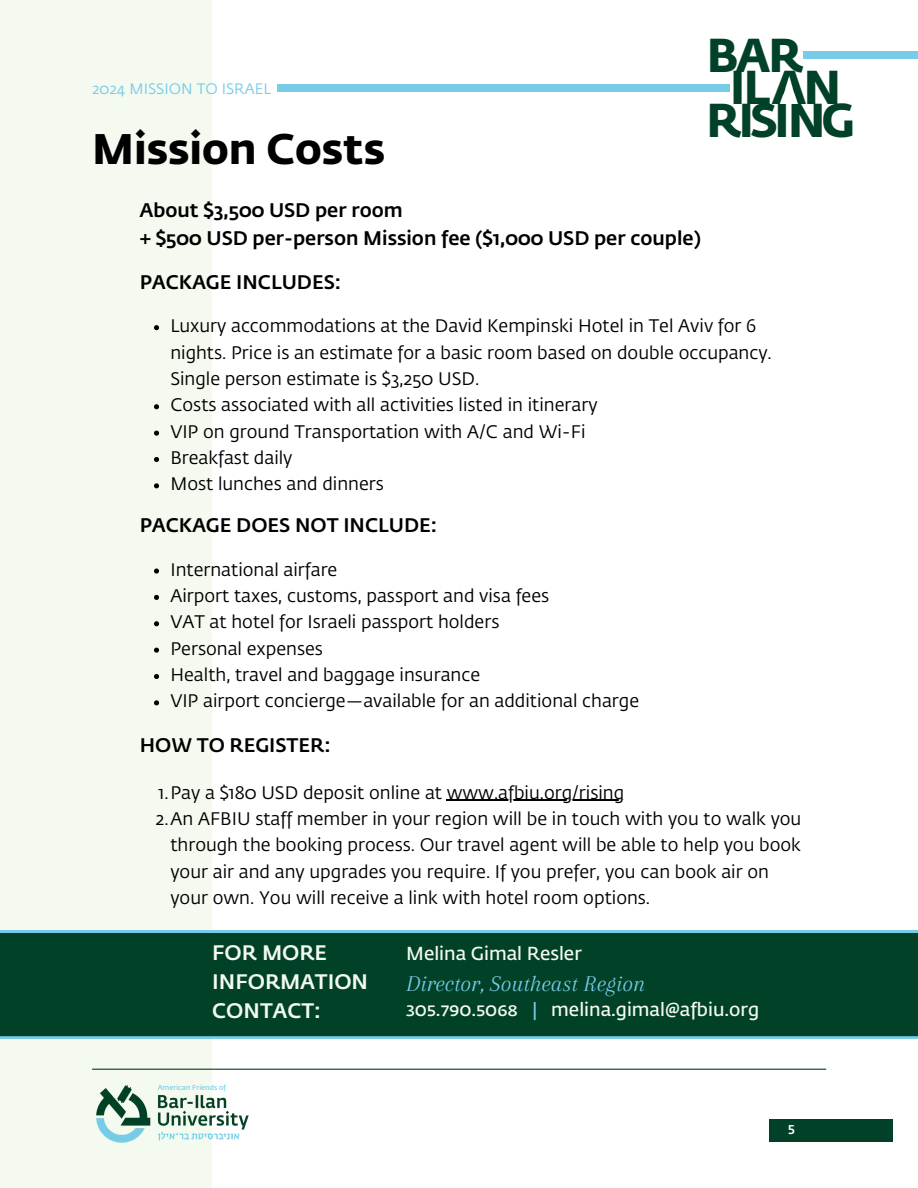
<style>
.page{position:relative;width:918px;height:1188px;background:#fff}
.page>*{position:absolute;margin:0;border:0;box-sizing:border-box;transform-origin:0 0}
.t1{font:700 47.1px "Fedra Sans Barilan";letter-spacing:-.045em;color:#004127}
.t2{font:700 42.3px "Fedra Sans Barilan";color:#000}
.t3{font:italic 23.4px "Arapey";color:#78cce7}
.t4{font:500 20.85px/28.7px "Fedra Sans Barilan";color:#f4faf0}
.t5{font:500 19.5px/28.3px "Fedra Sans Barilan";color:#000}
.t6{font:18.6px "Fedra Sans Bar ilan Demi";color:#f4faf0}
.t7{font:18px/26.4px "Fedra Sans Barilan";color:#000}
.t8{font:15px "Fedra Sans Barilan";color:#78cce7}
.t9{font:500 12.75px "Fedra Sans Barilan";color:#fff}
.t10{font:7.2px "Fedra Sans Bar ilan Demi";color:#78cce7}
.s1{color:#78cce7}
</style>
<div class="page">
<div style="left:0;top:0;width:212px;height:1188px;background:#f4faf0"></div>
<div style="left:803px;top:51px;width:115px;height:7px;background:#78cce7"></div>
<div style="left:277px;top:84px;width:453px;height:8px;background:#78cce7"></div>
<div style="left:769px;top:1120px;width:124px;height:22px;background:#004127"></div>
<hr style="left:92px;top:1069px;width:734px;height:1px;background:#004127">
<img style="left:96px;top:1085px;width:152px;height:57px">
<svg style="left:154px;top:325px;width:5px;height:5px"></svg>
<svg style="left:154px;top:404px;width:5px;height:5px"></svg>
<svg style="left:154px;top:431px;width:5px;height:5px"></svg>
<svg style="left:154px;top:457px;width:5px;height:5px"></svg>
<svg style="left:154px;top:483px;width:5px;height:5px"></svg>
<svg style="left:154px;top:569px;width:5px;height:5px"></svg>
<svg style="left:154px;top:595px;width:5px;height:5px"></svg>
<svg style="left:154px;top:621px;width:5px;height:5px"></svg>
<svg style="left:154px;top:648px;width:5px;height:5px"></svg>
<svg style="left:154px;top:674px;width:5px;height:5px"></svg>
<svg style="left:154px;top:700px;width:5px;height:5px"></svg>
<hr style="left:447px;top:800px;width:177px;height:1px;background:#000">
<div style="left:0;top:931px;width:918px;height:107px;background:#004127"></div>
<h2 class="t8" style="left:92px;top:82px;width:180px">2024 MISSION TO ISRAEL</h2>
<h1 class="t2" style="left:92px;top:131px;width:294px">Mission Costs</h1>
<p class="t1" style="left:706px;top:35px;width:99px">BAR</p>
<p class="t1" style="left:738px;top:101px;width:17px">I</p>
<p class="t1" style="left:730px;top:67px;width:113px">ILAN</p>
<p class="t1" style="left:706px;top:100px;width:150px">R SING</p>
<p class="t5" style="left:140px;top:197px;width:563px">About $3,500 USD per room<br>+ $500 USD per-person Mission fee ($1,000 USD per couple)</p>
<p class="t5" style="left:140px;top:269px;width:203px">PACKAGE INCLUDES:</p>
<p class="t7" style="left:170px;top:314px;width:603px">Luxury accommodations at the David Kempinski Hotel in Tel Aviv for 6 nights. Price is an estimate for a basic room based on double occupancy.<br>Single person estimate is $3,250 USD.<br>Costs associated with all activities listed in itinerary<br>VIP on ground Transportation with A/C and Wi-Fi<br>Breakfast daily<br>Most lunches and dinners</p>
<p class="t5" style="left:140px;top:512px;width:299px">PACKAGE DOES NOT INCLUDE:</p>
<p class="t7" style="left:170px;top:557px;width:470px">International airfare<br>Airport taxes, customs, passport and visa fees<br>VAT at hotel for Israeli passport holders<br>Personal expenses<br>Health, travel and baggage insurance<br>VIP airport concierge—available for an additional charge</p>
<p class="t5" style="left:140px;top:732px;width:192px">HOW TO REGISTER:</p>
<p class="t7" style="left:158px;top:780px;width:468px">1.Pay a $180 USD deposit online at www.afbiu.org/rising</p>
<p class="t7" style="left:155px;top:807px;width:648px">2.An AFBIU staff member in your region will be in touch with you to walk you</p>
<p class="t7" style="left:170px;top:833px;width:632px">through the booking process. Our travel agent will be able to help you book</p>
<p class="t7" style="left:170px;top:860px;width:600px">your air and any upgrades you require. If you prefer, you can book air on</p>
<p class="t7" style="left:170px;top:886px;width:481px">your own. You will receive a link with hotel room options.</p>
<p class="t4" style="left:212px;top:940px;width:157px">FOR MORE<br>INFORMATION<br>CONTACT:</p>
<p class="t6" style="left:406px;top:946px;width:177px">Melina Gimal Resler</p>
<p class="t3" style="left:406px;top:970px;width:240px">Director, Southeast Region</p>
<p class="t6" style="left:406px;top:1002px;width:355px">305.790.5068 <span class="s1">|</span> melina.gimal@afbiu.org</p>
<h3 class="t10" style="left:158px;top:1085px;width:70px">American Friends of</h3>
<h4 class="t9" style="left:788px;top:1122px;width:8px">5</h4>
</div>
